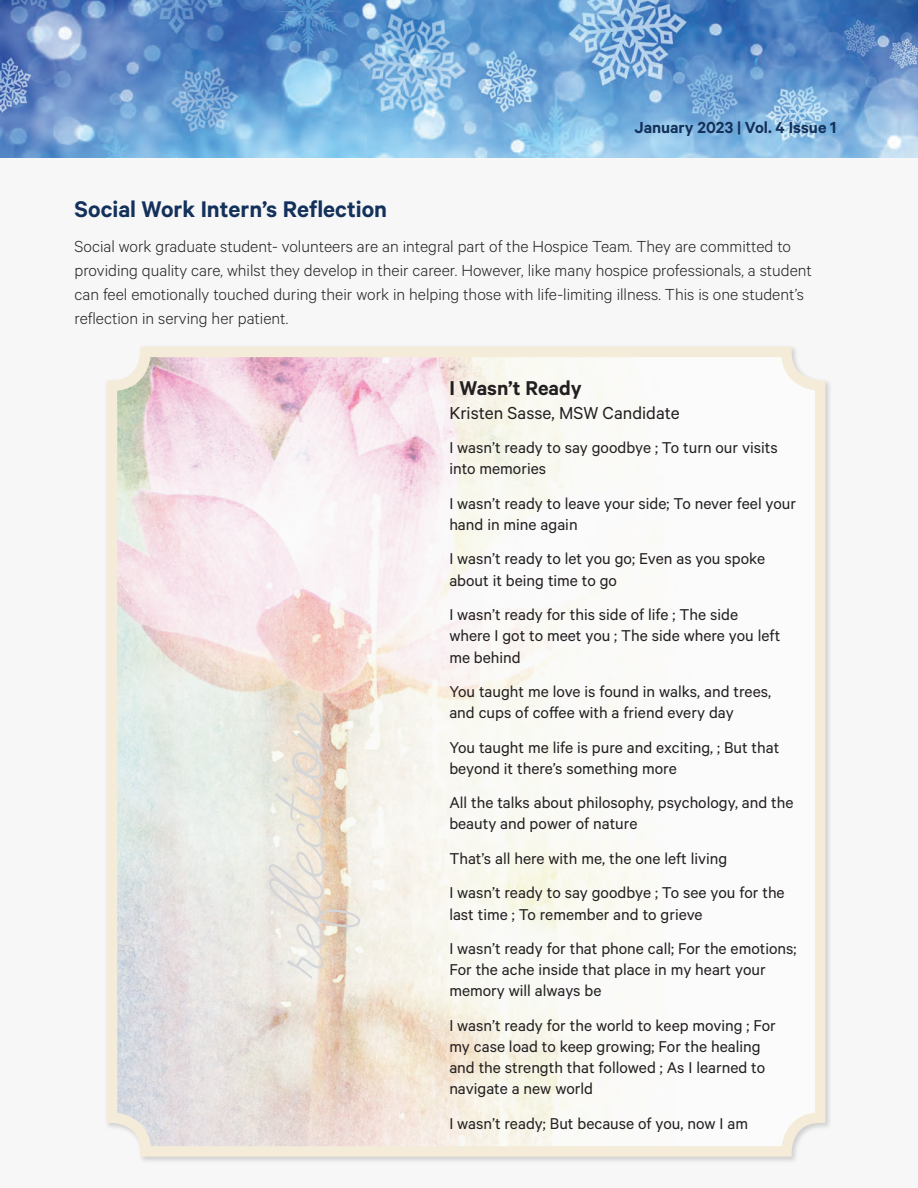
<style>
.page{position:relative;width:918px;height:1188px;background:#fff}
.page>*{position:absolute;margin:0;border:0;box-sizing:border-box;transform-origin:0 0}
.t1{font:99.75px "Beloved Script";color:#d5d6d8}
.t2{font:600 25.5px "Calibre";color:#13315a}
.t3{font:600 22.5px "Calibre";color:#231f20}
.t4{font:19.5px "Calibre";color:#231f20}
.t5{font:300 18px/24px "Calibre";color:#231f20}
.t6{font:600 18px "Calibre";color:#13315a}
.t7{font:17.7px/21.1px "Calibre";color:#231f20}
</style>
<div class="page">
<div style="left:0;top:158px;width:918px;height:1030px;background:#f7f7f8"></div>
<div style="left:104px;top:344px;width:728px;height:819px;background:#231f20;opacity:.35"></div>
<img style="left:112px;top:352px;width:708px;height:799px">
<div style="left:107px;top:347px;width:718px;height:810px;border:10px solid #f2e2bb;border-radius:34px"></div>
<img style="left:0;top:0;width:918px;height:158px">
<h2 class="t2" style="left:75px;top:194px;width:314px">Social Work Intern’s Reflection</h2>
<p class="t6" style="left:635px;top:117px;width:203px">January 2023 | Vol. 4 Issue 1</p>
<p class="t5" style="left:75px;top:234px;width:739px">Social work graduate student- volunteers are an integral part of the Hospice Team. They are committed to providing quality care, whilst they develop in their career. However, like many hospice professionals, a student can feel emotionally touched during their work in helping those with life-limiting illness. This is one student’s reflection in serving her patient.</p>
<h1 class="t1" style="left:229px;top:978px;width:283px;rotate:-90deg">reflection</h1>
<p class="t3" style="left:449px;top:375px;width:134px">I Wasn’t Ready</p>
<p class="t4" style="left:449px;top:401px;width:232px">Kristen Sasse, MSW Candidate</p>
<p class="t7" style="left:449px;top:436px;width:330px">I wasn’t ready to say goodbye ; To turn our visits into memories</p>
<p class="t7" style="left:449px;top:492px;width:348px">I wasn’t ready to leave your side; To never feel your hand in mine again</p>
<p class="t7" style="left:449px;top:548px;width:317px">I wasn’t ready to let you go; Even as you spoke about it being time to go</p>
<p class="t7" style="left:449px;top:603px;width:332px">I wasn’t ready for this side of life ; The side where I got to meet you ; The side where you left me behind</p>
<p class="t7" style="left:449px;top:680px;width:323px">You taught me love is found in walks, and trees, and cups of coffee with a friend every day</p>
<p class="t7" style="left:449px;top:736px;width:332px">You taught me life is pure and exciting, ; But that beyond it there’s something more</p>
<p class="t7" style="left:449px;top:792px;width:346px">All the talks about philosophy, psychology, and the beauty and power of nature</p>
<p class="t7" style="left:449px;top:841px;width:337px;line-height:34.5px">That’s all here with me, the one left living<br>I wasn’t ready to say goodbye ; To see you for the</p>
<p class="t7" style="left:449px;top:896px;width:349px;line-height:34.5px">last time ; To remember and to grieve<br>I wasn’t ready for that phone call; For the emotions;</p>
<p class="t7" style="left:449px;top:958px;width:318px">For the ache inside that place in my heart your memory will always be</p>
<p class="t7" style="left:449px;top:1014px;width:328px">I wasn’t ready for the world to keep moving ; For my case load to keep growing; For the healing and the strength that followed ; As I learned to navigate a new world</p>
<p class="t7" style="left:449px;top:1112px;width:300px">I wasn’t ready; But because of you, now I am</p>
</div>
